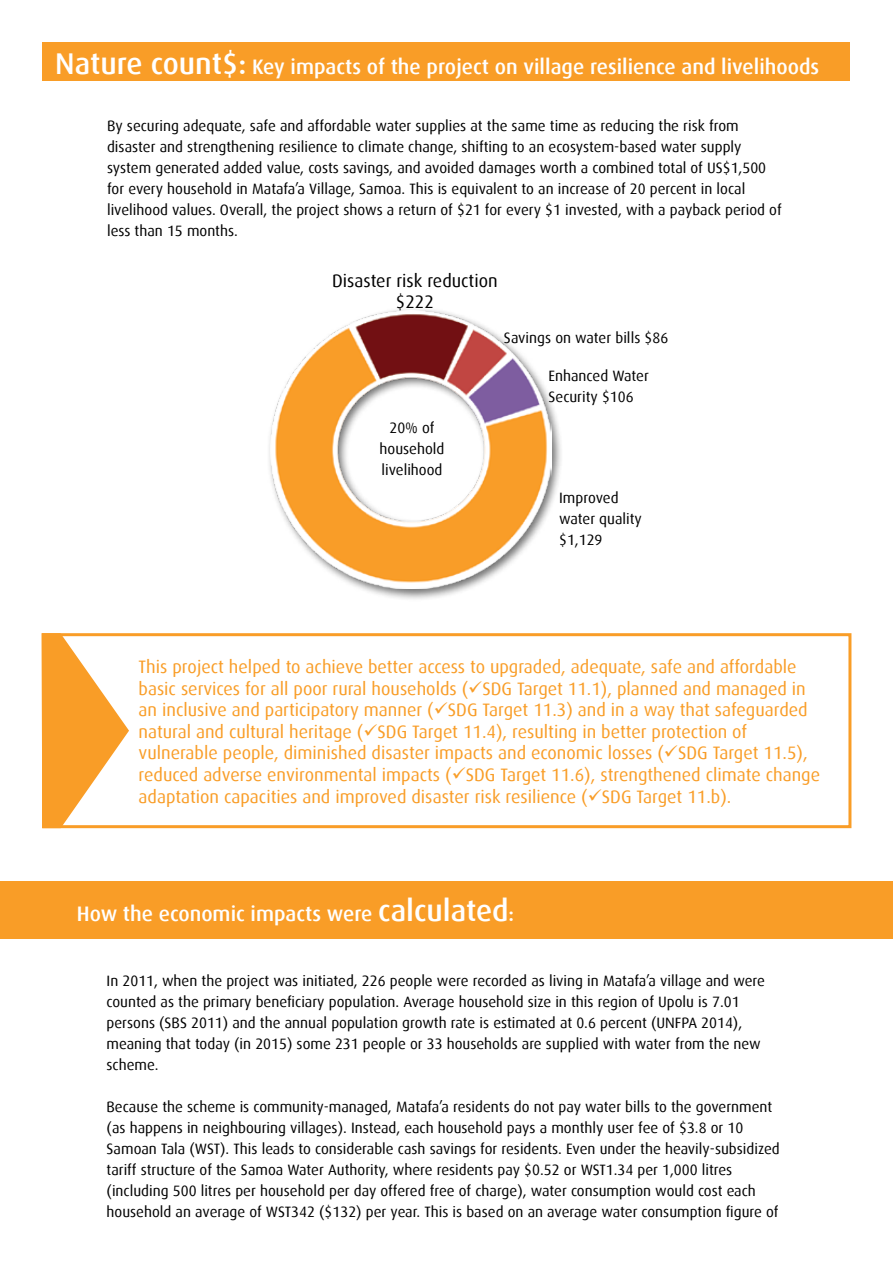
<style>
.page{position:relative;width:893px;height:1263px;background:#fff}
.page>*{position:absolute;margin:0;border:0;box-sizing:border-box;transform-origin:0 0}
.t1{font:500 21px "Dax";color:#fff}
.t2{font:18px/21.6px "Dax";color:#f99d27}
.t3{font:18px/21.6px "Dax";color:#000;text-align:center}
.t4{font:15px/21px "Dax";color:#000}
.s1{font-size:30px}
</style>
<div class="page">
<div style="left:43px;top:43px;width:807px;height:38px;background:#f99d27"></div>
<div style="left:42px;top:633px;width:809px;height:195px;border:3px solid #f99d27"></div>
<svg style="left:42px;top:633px;width:87px;height:195px"></svg>
<div style="left:266px;top:307px;width:298px;height:294px;background:#000;opacity:.55"></div>
<img style="left:271px;top:311px;width:280px;height:278px">
<div style="left:0;top:881px;width:893px;height:57px;background:#f99d27"></div>
<h1 class="t1" style="left:55px;top:55px;width:765px"><span class="s1">Nature count$:</span> Key impacts of the project on village resilience and livelihoods</h1>
<p class="t4" style="left:107px;top:116px;width:676px">By securing adequate, safe and affordable water supplies at the same time as reducing the risk from disaster and strengthening resilience to climate change, shifting to an ecosystem-based water supply system generated added value, costs savings, and avoided damages worth a combined total of US$1,500 for every household in Matafa’a Village, Samoa. This is equivalent to an increase of 20 percent in local livelihood values. Overall, the project shows a return of $21 for every $1 invested, with a payback period of less than 15 months.</p>
<p class="t3" style="left:332px;top:270px;width:167px">Disaster risk reduction $222</p>
<p class="t4" style="left:380px;top:417px;width:66px;text-align:center">20% of household livelihood</p>
<p class="t4" style="left:504px;top:327px;width:166px">Savings on water bills $86</p>
<p class="t4" style="left:549px;top:365px;width:102px">Enhanced Water<br>Security $106</p>
<p class="t4" style="left:559px;top:487px;width:84px">Improved water quality $1,129</p>
<p class="t2" style="left:139px;top:656px;width:683px">This project helped to achieve better access to upgraded, adequate, safe and affordable basic services for all poor rural households (✓SDG Target 11.1), planned and managed in an inclusive and participatory manner (✓SDG Target 11.3) and in a way that safeguarded natural and cultural heritage (✓SDG Target 11.4), resulting in better protection of vulnerable people, diminished disaster impacts and economic losses (✓SDG Target 11.5), reduced adverse environmental impacts (✓SDG Target 11.6), strengthened climate change adaptation capacities and improved disaster risk resilience (✓SDG Target 11.b).</p>
<h1 class="t1" style="left:77px;top:902px;width:439px">How the economic impacts were <span class="s1">calculated</span>:</h1>
<p class="t4" style="left:107px;top:970px;width:660px">In 2011, when the project was initiated, 226 people were recorded as living in Matafa’a village and were counted as the primary beneficiary population. Average household size in this region of Upolu is 7.01 persons (SBS 2011) and the annual population growth rate is estimated at 0.6 percent (UNFPA 2014), meaning that today (in 2015) some 231 people or 33 households are supplied with water from the new scheme.</p>
<p class="t4" style="left:107px;top:1096px;width:675px">Because the scheme is community-managed, Matafa’a residents do not pay water bills to the government (as happens in neighbouring villages). Instead, each household pays a monthly user fee of $3.8 or 10<br>Samoan Tala (WST). This leads to considerable cash savings for residents. Even under the heavily-subsidized tariff structure of the Samoa Water Authority, where residents pay $0.52 or WST1.34 per 1,000 litres (including 500 litres per household per day offered free of charge), water consumption would cost each household an average of WST342 ($132) per year. This is based on an average water consumption figure of</p>
</div>
